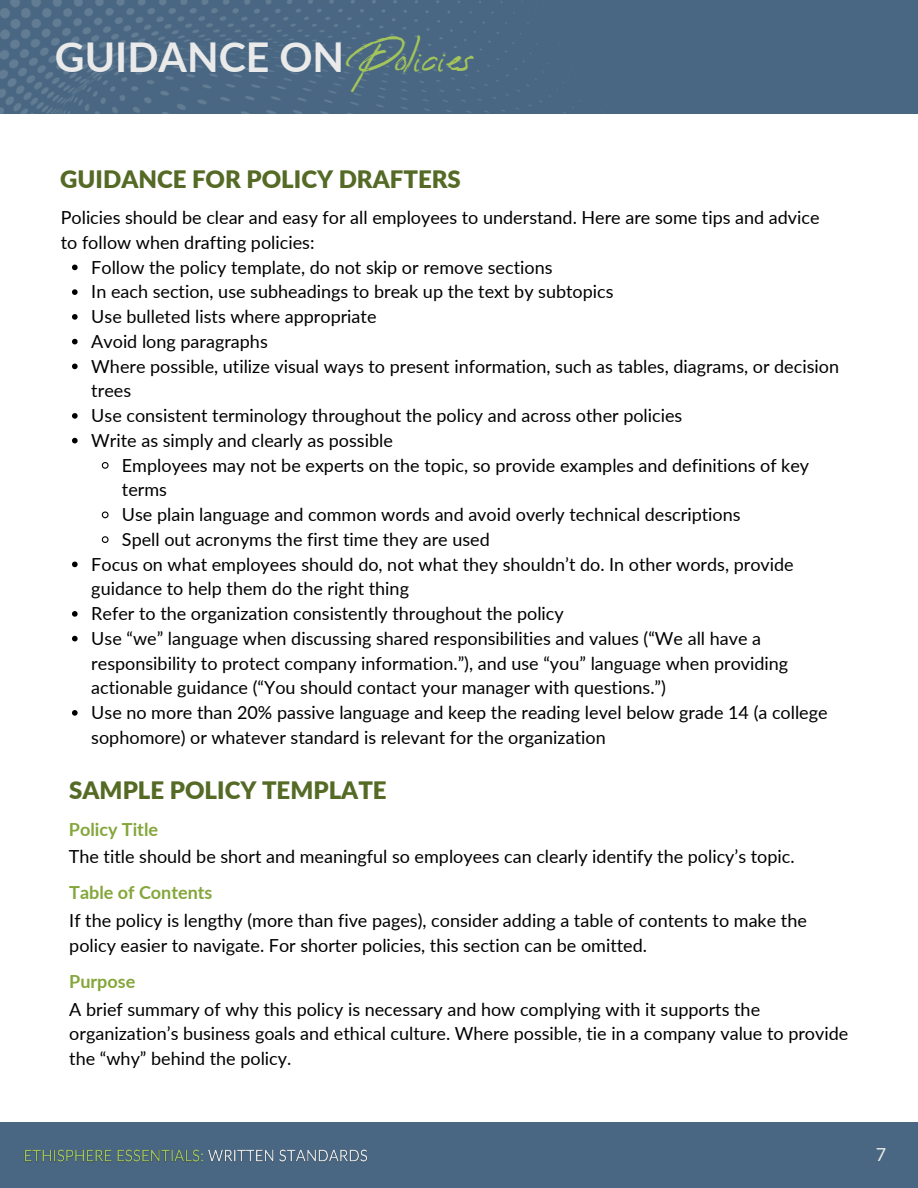
<style>
.page{position:relative;width:918px;height:1188px;background:#fff}
.page>*{position:absolute;margin:0;border:0;box-sizing:border-box;transform-origin:0 0}
.t1{font:700 41.1px "Lato";color:#eaeaea}
.t2{font:32.85px "Reey";color:#a3c559}
.t3{font:900 24px "Lato";color:#546a25}
.t4{font:18px/24.8px "Lato";color:#000}
.t5{font:700 18px "Lato";color:#84a63a}
.t6{font:18px "Lato";color:#eaeaea}
</style>
<div class="page">
<div style="left:0;top:0;width:918px;height:113px;background:#496782"></div>
<img style="left:0;top:1px;width:580px;height:112px">
<div style="left:0;top:1123px;width:918px;height:65px;background:#496782"></div>
<img style="left:24px;top:1149px;width:343px;height:13px">
<svg style="left:72px;top:265px;width:6px;height:5px"></svg>
<svg style="left:72px;top:289px;width:6px;height:6px"></svg>
<svg style="left:72px;top:314px;width:6px;height:6px"></svg>
<svg style="left:72px;top:339px;width:6px;height:5px"></svg>
<svg style="left:72px;top:364px;width:6px;height:5px"></svg>
<svg style="left:72px;top:413px;width:6px;height:6px"></svg>
<svg style="left:72px;top:438px;width:6px;height:5px"></svg>
<svg style="left:101px;top:462px;width:8px;height:7px"></svg>
<svg style="left:101px;top:511px;width:8px;height:8px"></svg>
<svg style="left:101px;top:536px;width:8px;height:7px"></svg>
<svg style="left:72px;top:562px;width:6px;height:5px"></svg>
<svg style="left:72px;top:611px;width:6px;height:6px"></svg>
<svg style="left:72px;top:636px;width:6px;height:5px"></svg>
<svg style="left:72px;top:710px;width:6px;height:6px"></svg>
<p class="t1" style="left:55px;top:31px;width:291px">GUIDANCE ON</p>
<h1 class="t2" style="left:355px;top:39px;width:119px">Policies</h1>
<h3 class="t3" style="left:60px;top:164px;width:402px">GUIDANCE FOR POLICY DRAFTERS</h3>
<h5 class="t4" style="left:61px;top:205px;width:760px">Policies should be clear and easy for all employees to understand. Here are some tips and advice to follow when drafting policies:</h5>
<p class="t4" style="left:91px;top:254px;width:463px">Follow the policy template, do not skip or remove sections</p>
<p class="t4" style="left:91px;top:279px;width:524px">In each section, use subheadings to break up the text by subtopics</p>
<p class="t4" style="left:91px;top:304px;width:287px">Use bulleted lists where appropriate</p>
<p class="t4" style="left:91px;top:328px;width:178px">Avoid long paragraphs</p>
<p class="t4" style="left:91px;top:353px;width:749px">Where possible, utilize visual ways to present information, such as tables, diagrams, or decision trees</p>
<p class="t4" style="left:91px;top:403px;width:593px">Use consistent terminology throughout the policy and across other policies</p>
<p class="t4" style="left:91px;top:427px;width:303px">Write as simply and clearly as possible</p>
<p class="t4" style="left:122px;top:452px;width:689px">Employees may not be experts on the topic, so provide examples and definitions of key terms</p>
<p class="t4" style="left:122px;top:502px;width:620px">Use plain language and common words and avoid overly technical descriptions</p>
<p class="t4" style="left:122px;top:526px;width:369px">Spell out acronyms the first time they are used</p>
<p class="t4" style="left:91px;top:551px;width:704px">Focus on what employees should do, not what they shouldn’t do. In other words, provide guidance to help them do the right thing</p>
<p class="t4" style="left:91px;top:601px;width:474px">Refer to the organization consistently throughout the policy</p>
<p class="t4" style="left:91px;top:625px;width:698px">Use “we” language when discussing shared responsibilities and values (“We all have a responsibility to protect company information.”), and use “you” language when providing actionable guidance (“You should contact your manager with questions.”)</p>
<p class="t4" style="left:91px;top:700px;width:738px">Use no more than 20% passive language and keep the reading level below grade 14 (a college sophomore) or whatever standard is relevant for the organization</p>
<h3 class="t3" style="left:69px;top:776px;width:319px">SAMPLE POLICY TEMPLATE</h3>
<h5 class="t5" style="left:69px;top:818px;width:91px">Policy Title</h5>
<h4 class="t4" style="left:69px;top:844px;width:727px">The title should be short and meaningful so employees can clearly identify the policy’s topic.</h4>
<h5 class="t5" style="left:69px;top:881px;width:145px">Table of Contents</h5>
<h4 class="t4" style="left:69px;top:908px;width:739px">If the policy is lengthy (more than five pages), consider adding a table of contents to make the policy easier to navigate. For shorter policies, this section can be omitted.</h4>
<h5 class="t5" style="left:69px;top:970px;width:68px">Purpose</h5>
<h4 class="t4" style="left:69px;top:996px;width:781px">A brief summary of why this policy is necessary and how complying with it supports the organization’s business goals and ethical culture. Where possible, tie in a company value to provide the “why” behind the policy.</h4>
<h2 class="t6" style="left:876px;top:1143px;width:12px">7</h2>
</div>
